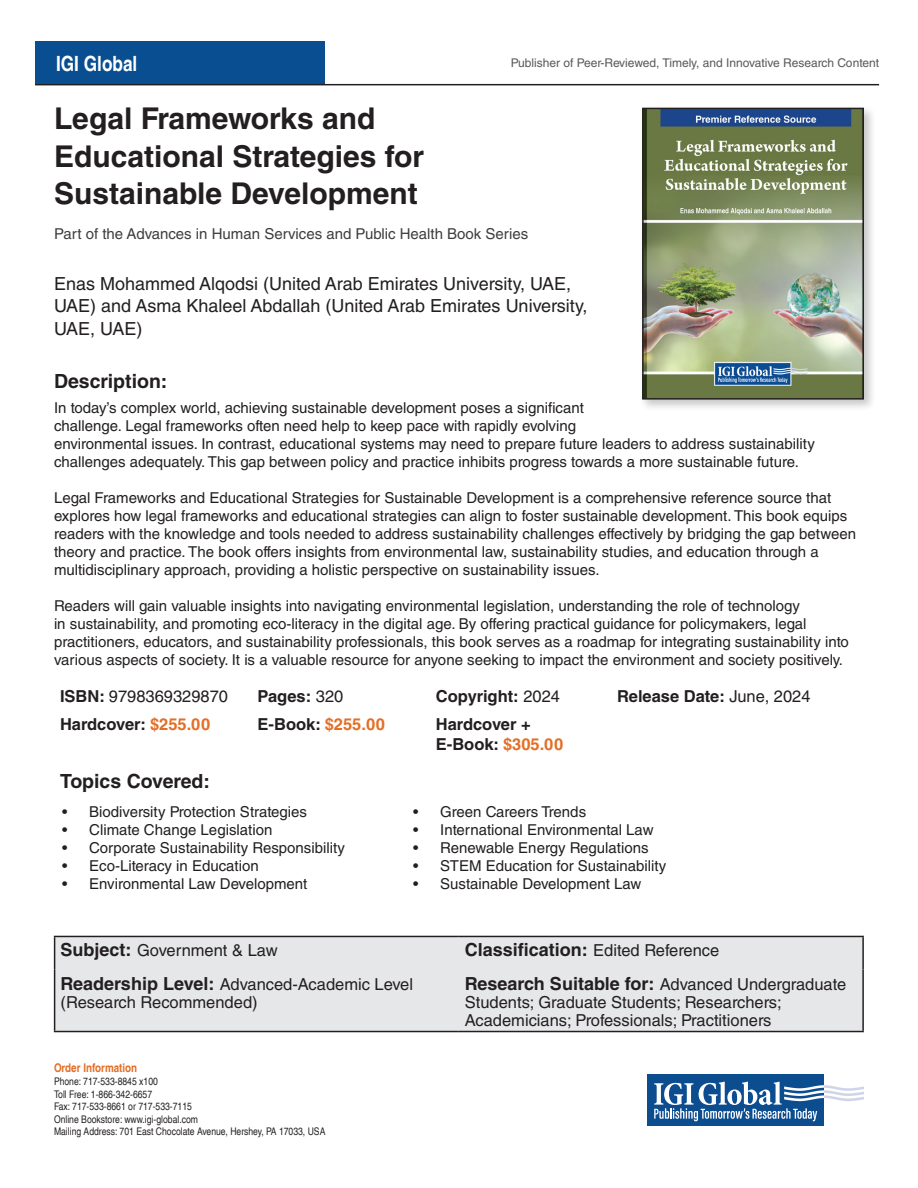
<style>
.page{position:relative;width:918px;height:1188px;background:#fff}
.page>*{position:absolute;margin:0;border:0;box-sizing:border-box;transform-origin:0 0}
.t1{font:700 30px/37.5px "Helvetica LT Std";color:#231f20}
.t2{font:700 condensed 21px "Helvetica LT";color:#fff}
.Description_2{font:700 19.5px "Helvetica LT Std";color:#231f20}
.Description_1{font:700 19.5px "Helvetica LT Std";color:#231f20}
.ISBN{font:18px/22.5px "Helvetica LT Std";color:#231f20}
.Description_2-2{font:700 18px "Helvetica LT Std";color:#231f20}
.Description_2-3{font:16.5px/18px "Helvetica LT Std";color:#231f20}
.Description_2-4{font:700 16.5px/19.8px "Helvetica LT Std";color:#231f20}
.Description_1-2{font:700 16.5px "Helvetica LT Std";color:#231f20}
.Description_2-5{font:15px/18px "Helvetica LT Std";color:#231f20}
.ISBN-2{font:15px "Helvetica LT Std";color:#3e3e3f}
.t3{font:12px "Helvetica LT Std";color:#57585a}
.t4{font:700 condensed 12px "Helvetica LT";color:#e46e25}
.t5{font:condensed 10.5px/12.6px "Helvetica LT";color:#231f20}
.s1{font-weight:700}
.s2{font-weight:400}
.s3{color:#e46e25}
.s4{font-weight:700;font-size:18px}
.s5{font-weight:400;font-size:16.5px}
</style>
<div class="page">
<div style="left:35px;top:41px;width:290px;height:44px;background:#094e91"></div>
<svg style="left:647px;top:1125px;width:177px;height:1px"></svg>
<div style="left:647px;top:1074px;width:177px;height:51px;background:#0c4d90"></div>
<svg style="left:654px;top:1082px;width:210px;height:39px"></svg>
<hr style="left:35px;top:84px;width:844px;height:1px;background:#231f20">
<div style="left:639px;top:105px;width:237px;height:307px;background:#231f20;opacity:.25"></div>
<img style="left:645px;top:111px;width:216px;height:286px">
<div style="left:642px;top:108px;width:222px;height:292px;border:2px solid #231f20"></div>
<div style="left:55px;top:937px;width:807px;height:94px;background:#e6e7e9"></div>
<hr style="left:54px;top:936px;width:405px;height:1px;background:#231f20">
<hr style="left:54px;top:937px;width:1px;height:33px;background:#231f20">
<hr style="left:459px;top:936px;width:405px;height:1px;background:#231f20">
<hr style="left:862px;top:937px;width:2px;height:33px;background:#231f20">
<hr style="left:54px;top:970px;width:1px;height:61px;background:#231f20">
<hr style="left:862px;top:970px;width:2px;height:61px;background:#231f20">
<hr style="left:54px;top:1031px;width:405px;height:1px;background:#231f20">
<hr style="left:459px;top:1031px;width:405px;height:1px;background:#231f20">
<p class="t2" style="left:56px;top:50px;width:83px">IGI Global</p>
<p class="t3" style="left:511px;top:56px;width:370px">Publisher of Peer-Reviewed, Timely, and Innovative Research Content</p>
<p class="t1" style="left:54px;top:99px;width:372px">Legal Frameworks and<br>Educational Strategies for<br>Sustainable Development</p>
<p class="ISBN-2" style="left:54px;top:225px;width:476px">Part of the Advances in Human Services and Public Health Book Series</p>
<p class="ISBN" style="left:54px;top:272px;width:535px">Enas Mohammed Alqodsi (United Arab Emirates University, UAE,<br>UAE) and Asma Khaleel Abdallah (United Arab Emirates University,<br>UAE, UAE)</p>
<p class="Description_1" style="left:54px;top:369px;width:115px">Description:</p>
<p class="Description_2-5" style="left:54px;top:398px;width:762px">In today’s complex world, achieving sustainable development poses a significant<br>challenge. Legal frameworks often need help to keep pace with rapidly evolving<br>environmental issues. In contrast, educational systems may need to prepare future leaders to address sustainability challenges adequately. This gap between policy and practice inhibits progress towards a more sustainable future.</p>
<p class="Description_2-5" style="left:54px;top:488px;width:804px">Legal Frameworks and Educational Strategies for Sustainable Development is a comprehensive reference source that explores how legal frameworks and educational strategies can align to foster sustainable development. This book equips readers with the knowledge and tools needed to address sustainability challenges effectively by bridging the gap between theory and practice. The book offers insights from environmental law, sustainability studies, and education through a multidisciplinary approach, providing a holistic perspective on sustainability issues.</p>
<p class="Description_2-5" style="left:54px;top:596px;width:796px">Readers will gain valuable insights into navigating environmental legislation, understanding the role of technology<br>in sustainability, and promoting eco-literacy in the digital age. By offering practical guidance for policymakers, legal practitioners, educators, and sustainability professionals, this book serves as a roadmap for integrating sustainability into various aspects of society. It is a valuable resource for anyone seeking to impact the environment and society positively.</p>
<p class="Description_2-3" style="left:60px;top:687px;width:170px"><span class="s1">ISBN:</span> 9798369329870</p>
<p class="Description_1-2" style="left:258px;top:686px;width:87px">Pages: <span class="s2">320</span></p>
<p class="Description_1-2" style="left:436px;top:686px;width:126px">Copyright: <span class="s2">2024</span></p>
<p class="Description_1-2" style="left:617px;top:686px;width:195px">Release Date: <span class="s2">June, 2024</span></p>
<p class="Description_2-4" style="left:60px;top:714px;width:152px">Hardcover: <span class="s3">$255.00</span></p>
<p class="Description_2-4" style="left:258px;top:714px;width:129px">E-Book: <span class="s3">$255.00</span></p>
<p class="Description_2-4" style="left:436px;top:714px;width:129px">Hardcover +<br>E-Book: <span class="s3">$305.00</span></p>
<p class="Description_2" style="left:60px;top:770px;width:152px">Topics Covered:</p>
<p class="Description_2-5" style="left:62px;top:802px;width:246px">• Biodiversity Protection Strategies</p>
<p class="Description_2-5" style="left:62px;top:820px;width:212px">• Climate Change Legislation</p>
<p class="Description_2-5" style="left:62px;top:838px;width:284px">• Corporate Sustainability Responsibility</p>
<p class="Description_2-5" style="left:62px;top:856px;width:198px">• Eco-Literacy in Education</p>
<p class="Description_2-5" style="left:62px;top:874px;width:247px">• Environmental Law Development</p>
<p class="Description_2-5" style="left:413px;top:802px;width:174px">• Green Careers Trends</p>
<p class="Description_2-5" style="left:413px;top:820px;width:242px">• International Environmental Law</p>
<p class="Description_2-5" style="left:413px;top:838px;width:237px">• Renewable Energy Regulations</p>
<p class="Description_2-5" style="left:413px;top:856px;width:255px">• STEM Education for Sustainability</p>
<p class="Description_2-5" style="left:413px;top:874px;width:230px">• Sustainable Development Law</p>
<p class="Description_2-3" style="left:61px;top:942px;width:219px"><span class="s4">Subject:</span> Government &amp; Law</p>
<p class="Description_2-2" style="left:465px;top:939px;width:256px">Classification: <span class="s5">Edited Reference</span></p>
<p class="Description_2-3" style="left:61px;top:975px;width:354px"><span class="s4">Readership Level:</span> Advanced-Academic Level (Research Recommended)</p>
<p class="Description_2-3" style="left:465px;top:975px;width:383px"><span class="s4">Research Suitable for:</span> Advanced Undergraduate<br>Students; Graduate Students; Researchers;<br>Academicians; Professionals; Practitioners</p>
<p class="t4" style="left:54px;top:1061px;width:85px">Order Information</p>
<p class="t5" style="left:54px;top:1075px;width:273px">Phone: 717-533-8845 x100<br>Toll Free: 1-866-342-6657<br>Fax: 717-533-8661 or 717-533-7115<br>Online Bookstore: www.igi-global.com<br>Mailing Address: 701 East Chocolate Avenue, Hershey, PA 17033, USA</p>
</div>
